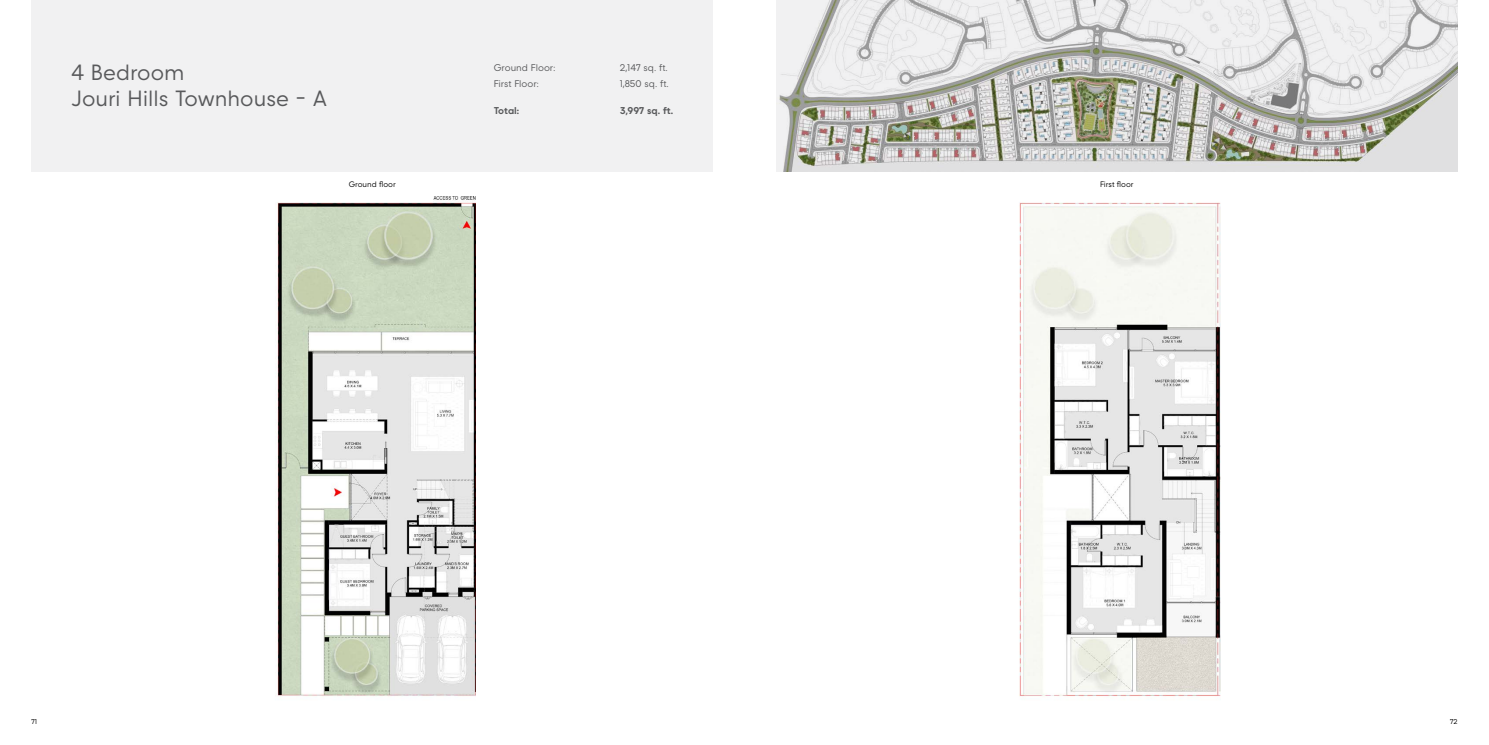
<style>
.page{position:relative;width:1489px;height:745px;background:#fff}
.page>*{position:absolute;margin:0;border:0;box-sizing:border-box;transform-origin:0 0}
.t1{font:300 21.88px/26.2px "Arada";color:#58595b}
.t2{font:300 9.62px "Arada";color:#58595b}
.t3{font:700 9.62px "Arada";letter-spacing:-.005em;color:#58595b}
.t4{font:300 7.88px "Arada";color:#000}
.t5{font:300 7px "Arada";color:#000}
</style>
<div class="page">
<div style="left:32px;top:0;width:681px;height:172px;background:#f1f1f2"></div>
<img style="left:776px;top:0;width:681px;height:172px">
<img style="left:276px;top:196px;width:199px;height:501px">
<img style="left:1019px;top:202px;width:201px;height:495px">
<h1 class="t1" style="left:71px;top:60px;width:257px">4 Bedroom<br>Jouri Hills Townhouse - A</h1>
<p class="t2" style="left:494px;top:61px;width:63px">Ground Floor:</p>
<p class="t2" style="left:620px;top:61px;width:49px">2,147 sq. ft.</p>
<p class="t2" style="left:494px;top:77px;width:47px">First Floor:</p>
<p class="t2" style="left:620px;top:77px;width:50px">1,850 sq. ft.</p>
<p class="t3" style="left:494px;top:104px;width:27px">Total:</p>
<p class="t3" style="left:620px;top:104px;width:55px">3,997 sq. ft.</p>
<p class="t4" style="left:349px;top:179px;width:48px">Ground floor</p>
<p class="t4" style="left:1099px;top:179px;width:35px">First floor</p>
<p class="t5" style="left:32px;top:716px;width:7px">71</p>
<p class="t5" style="left:1449px;top:716px;width:9px">72</p>
</div>
